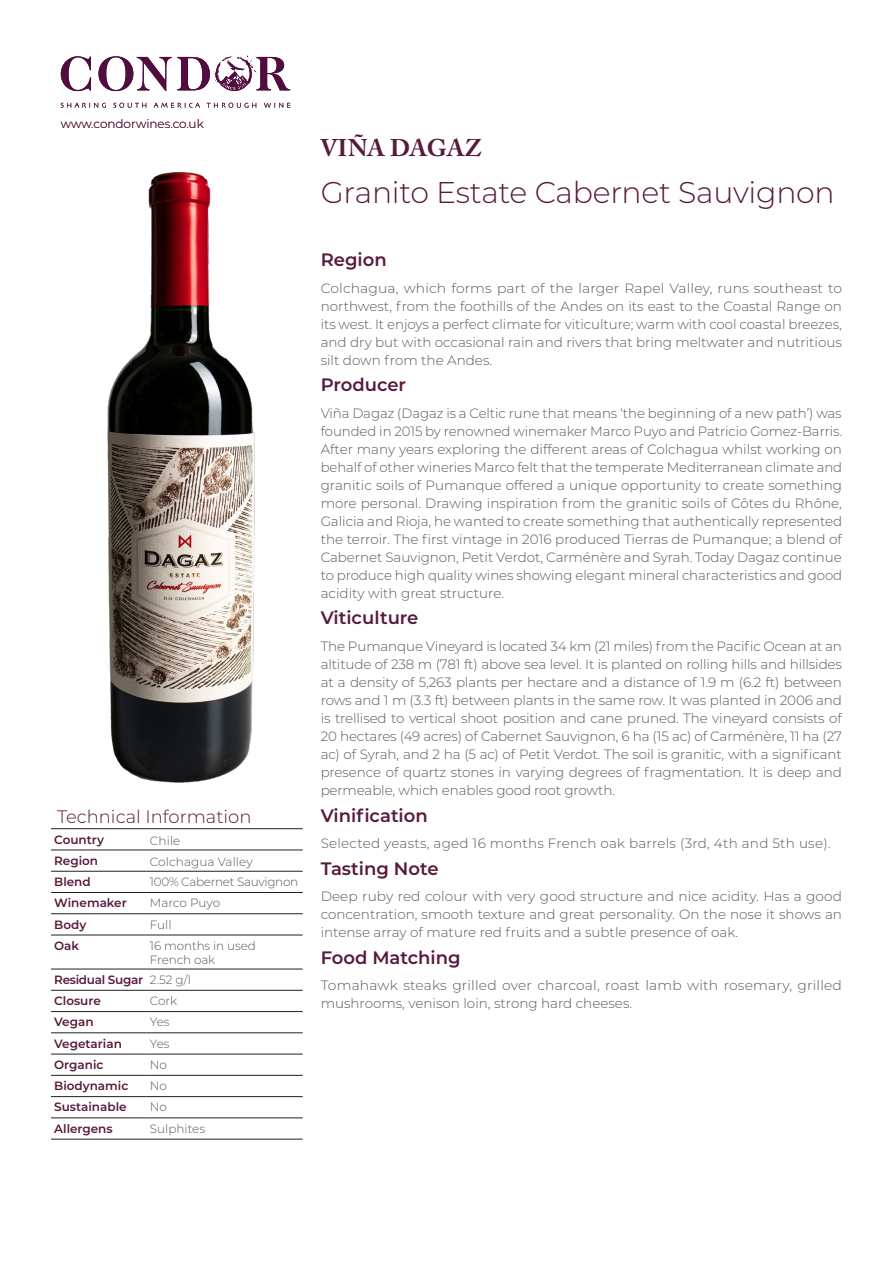
<style>
.page{position:relative;width:893px;height:1263px;background:#fff}
.page>*{position:absolute;margin:0;border:0;box-sizing:border-box;transform-origin:0 0}
.t1{font:300 30px "Montserrat";letter-spacing:-.01em;color:#571a3c}
.t2{font:700 24px "Adobe Caslon Pro";letter-spacing:.015em;color:#571a3c}
.t3{font:600 18px "Montserrat";color:#571a3c}
.t4{font:300 18px "Montserrat";color:#571a3c}
.Tech_Body{font:300 13.5px/18px "Montserrat";color:#57585a;text-align:justify}
.Tech_Body-2{font:300 13.5px "Montserrat";letter-spacing:.02em;color:#57585a}
.t5{font:300 12px/14.4px "Montserrat";letter-spacing:-.01em;color:#57585a}
.t6{font:600 12px "Montserrat";color:#571a3c}
.t7{font:300 12px "Montserrat";color:#571a3c}
.t8{font:300 12px "Montserrat";letter-spacing:.01em;color:#57585a}
.t9{font:600 12px "Montserrat";letter-spacing:-.025em;color:#571a3c}
</style>
<div class="page">
<img style="left:107px;top:171px;width:148px;height:612px">
<hr style="left:51px;top:828px;width:96px;height:1px;background:#231f20">
<hr style="left:147px;top:828px;width:156px;height:1px;background:#231f20">
<hr style="left:51px;top:850px;width:96px;height:1px;background:#231f20">
<hr style="left:147px;top:850px;width:156px;height:1px;background:#231f20">
<hr style="left:51px;top:871px;width:96px;height:1px;background:#231f20">
<hr style="left:147px;top:871px;width:156px;height:1px;background:#231f20">
<hr style="left:51px;top:892px;width:96px;height:1px;background:#231f20">
<hr style="left:147px;top:892px;width:156px;height:1px;background:#231f20">
<hr style="left:51px;top:913px;width:96px;height:1px;background:#231f20">
<hr style="left:147px;top:913px;width:156px;height:1px;background:#231f20">
<hr style="left:51px;top:935px;width:96px;height:1px;background:#231f20">
<hr style="left:147px;top:935px;width:156px;height:1px;background:#231f20">
<hr style="left:51px;top:969px;width:96px;height:1px;background:#231f20">
<hr style="left:147px;top:969px;width:156px;height:1px;background:#231f20">
<hr style="left:51px;top:990px;width:96px;height:1px;background:#231f20">
<hr style="left:147px;top:990px;width:156px;height:1px;background:#231f20">
<hr style="left:51px;top:1011px;width:96px;height:1px;background:#231f20">
<hr style="left:147px;top:1011px;width:156px;height:1px;background:#231f20">
<hr style="left:51px;top:1032px;width:96px;height:1px;background:#231f20">
<hr style="left:147px;top:1032px;width:156px;height:1px;background:#231f20">
<hr style="left:51px;top:1054px;width:96px;height:1px;background:#231f20">
<hr style="left:147px;top:1054px;width:156px;height:1px;background:#231f20">
<hr style="left:51px;top:1075px;width:96px;height:1px;background:#231f20">
<hr style="left:147px;top:1075px;width:156px;height:1px;background:#231f20">
<hr style="left:51px;top:1096px;width:96px;height:1px;background:#231f20">
<hr style="left:147px;top:1096px;width:156px;height:1px;background:#231f20">
<hr style="left:51px;top:1117px;width:96px;height:1px;background:#231f20">
<hr style="left:147px;top:1117px;width:156px;height:1px;background:#231f20">
<hr style="left:51px;top:1139px;width:96px;height:1px;background:#231f20">
<hr style="left:147px;top:1139px;width:156px;height:1px;background:#231f20">
<svg style="left:61px;top:56px;width:30px;height:35px"></svg>
<svg style="left:98px;top:55px;width:192px;height:36px"></svg>
<svg style="left:61px;top:103px;width:45px;height:5px"></svg>
<svg style="left:113px;top:103px;width:33px;height:5px"></svg>
<svg style="left:154px;top:103px;width:46px;height:5px"></svg>
<svg style="left:207px;top:103px;width:49px;height:5px"></svg>
<svg style="left:264px;top:103px;width:26px;height:5px"></svg>
<p class="t7" style="left:61px;top:115px;width:145px">www.condorwines.co.uk</p>
<p class="t4" style="left:57px;top:804px;width:196px">Technical Information</p>
<p class="t6" style="left:54px;top:831px;width:51px">Country</p>
<p class="t5" style="left:150px;top:833px;width:32px">Chile</p>
<p class="t6" style="left:54px;top:852px;width:45px">Region</p>
<p class="t8" style="left:150px;top:854px;width:104px">Colchagua Valley</p>
<p class="t6" style="left:54px;top:873px;width:38px">Blend</p>
<p class="t5" style="left:150px;top:874px;width:150px">100% Cabernet Sauvignon</p>
<p class="t6" style="left:54px;top:894px;width:74px">Winemaker</p>
<p class="t5" style="left:150px;top:895px;width:72px">Marco Puyo</p>
<p class="t6" style="left:54px;top:916px;width:34px">Body</p>
<p class="t5" style="left:150px;top:917px;width:23px">Full</p>
<p class="t6" style="left:54px;top:937px;width:27px">Oak</p>
<p class="t5" style="left:150px;top:938px;width:107px">16 months in used<br>French oak</p>
<p class="t9" style="left:54px;top:971px;width:90px">Residual Sugar</p>
<p class="t5" style="left:150px;top:972px;width:42px">2.52 g/l</p>
<p class="t6" style="left:54px;top:992px;width:48px">Closure</p>
<p class="t5" style="left:150px;top:993px;width:29px">Cork</p>
<p class="t6" style="left:54px;top:1013px;width:41px">Vegan</p>
<p class="t5" style="left:150px;top:1014px;width:21px">Yes</p>
<p class="t6" style="left:54px;top:1035px;width:69px">Vegetarian</p>
<p class="t5" style="left:150px;top:1036px;width:21px">Yes</p>
<p class="t6" style="left:54px;top:1056px;width:51px">Organic</p>
<p class="t5" style="left:150px;top:1057px;width:19px">No</p>
<p class="t6" style="left:54px;top:1077px;width:76px">Biodynamic</p>
<p class="t5" style="left:150px;top:1078px;width:19px">No</p>
<p class="t6" style="left:54px;top:1099px;width:74px">Sustainable</p>
<p class="t5" style="left:150px;top:1099px;width:19px">No</p>
<p class="t6" style="left:54px;top:1120px;width:60px">Allergens</p>
<p class="t5" style="left:150px;top:1121px;width:57px">Sulphites</p>
<p class="t2" style="left:321px;top:134px;width:162px">VIÑA DAGAZ</p>
<p class="t1" style="left:321px;top:171px;width:516px">Granito Estate Cabernet Sauvignon</p>
<p class="t3" style="left:321px;top:247px;width:67px">Region</p>
<p class="Tech_Body" style="left:321px;top:279px;width:523px">Colchagua, which forms part of the larger Rapel Valley, runs southeast to northwest, from the foothills of the Andes on its east to the Coastal Range on its west. It enjoys a perfect climate for viticulture; warm with cool coastal breezes, and dry but with occasional rain and rivers that bring meltwater and nutritious silt down from the Andes.</p>
<p class="t3" style="left:321px;top:372px;width:87px">Producer</p>
<p class="Tech_Body" style="left:321px;top:404px;width:523px">Viña Dagaz (Dagaz is a Celtic rune that means ‘the beginning of a new path’) was founded in 2015 by renowned winemaker Marco Puyo and Patricio Gomez-Barris.<br>After many years exploring the different areas of Colchagua whilst working on behalf of other wineries Marco felt that the temperate Mediterranean climate and granitic soils of Pumanque offered a unique opportunity to create something more personal. Drawing inspiration from the granitic soils of Côtes du Rhône, Galicia and Rioja, he wanted to create something that authentically represented the terroir. The first vintage in 2016 produced Tierras de Pumanque; a blend of Cabernet Sauvignon, Petit Verdot, Carménère and Syrah. Today Dagaz continue to produce high quality wines showing elegant mineral characteristics and good acidity with great structure.</p>
<p class="t3" style="left:321px;top:605px;width:99px">Viticulture</p>
<p class="Tech_Body" style="left:321px;top:637px;width:523px">The Pumanque Vineyard is located 34 km (21 miles) from the Pacific Ocean at an altitude of 238 m (781 ft) above sea level. It is planted on rolling hills and hillsides at a density of 5,263 plants per hectare and a distance of 1.9 m (6.2 ft) between rows and 1 m (3.3 ft) between plants in the same row. It was planted in 2006 and is trellised to vertical shoot position and cane pruned. The vineyard consists of 20 hectares (49 acres) of Cabernet Sauvignon, 6 ha (15 ac) of Carménère, 11 ha (27 ac) of Syrah, and 2 ha (5 ac) of Petit Verdot. The soil is granitic, with a significant presence of quartz stones in varying degrees of fragmentation. It is deep and permeable, which enables good root growth.</p>
<p class="t3" style="left:321px;top:802px;width:109px">Vinification</p>
<p class="Tech_Body-2" style="left:321px;top:834px;width:511px">Selected yeasts, aged 16 months French oak barrels (3rd, 4th and 5th use).</p>
<p class="t3" style="left:321px;top:855px;width:119px">Tasting Note</p>
<p class="Tech_Body" style="left:321px;top:887px;width:523px">Deep ruby red colour with very good structure and nice acidity. Has a good concentration, smooth texture and great personality. On the nose it shows an intense array of mature red fruits and a subtle presence of oak.</p>
<p class="t3" style="left:321px;top:944px;width:141px">Food Matching</p>
<p class="Tech_Body" style="left:321px;top:976px;width:523px">Tomahawk steaks grilled over charcoal, roast lamb with rosemary, grilled mushrooms, venison loin, strong hard cheeses.</p>
</div>
